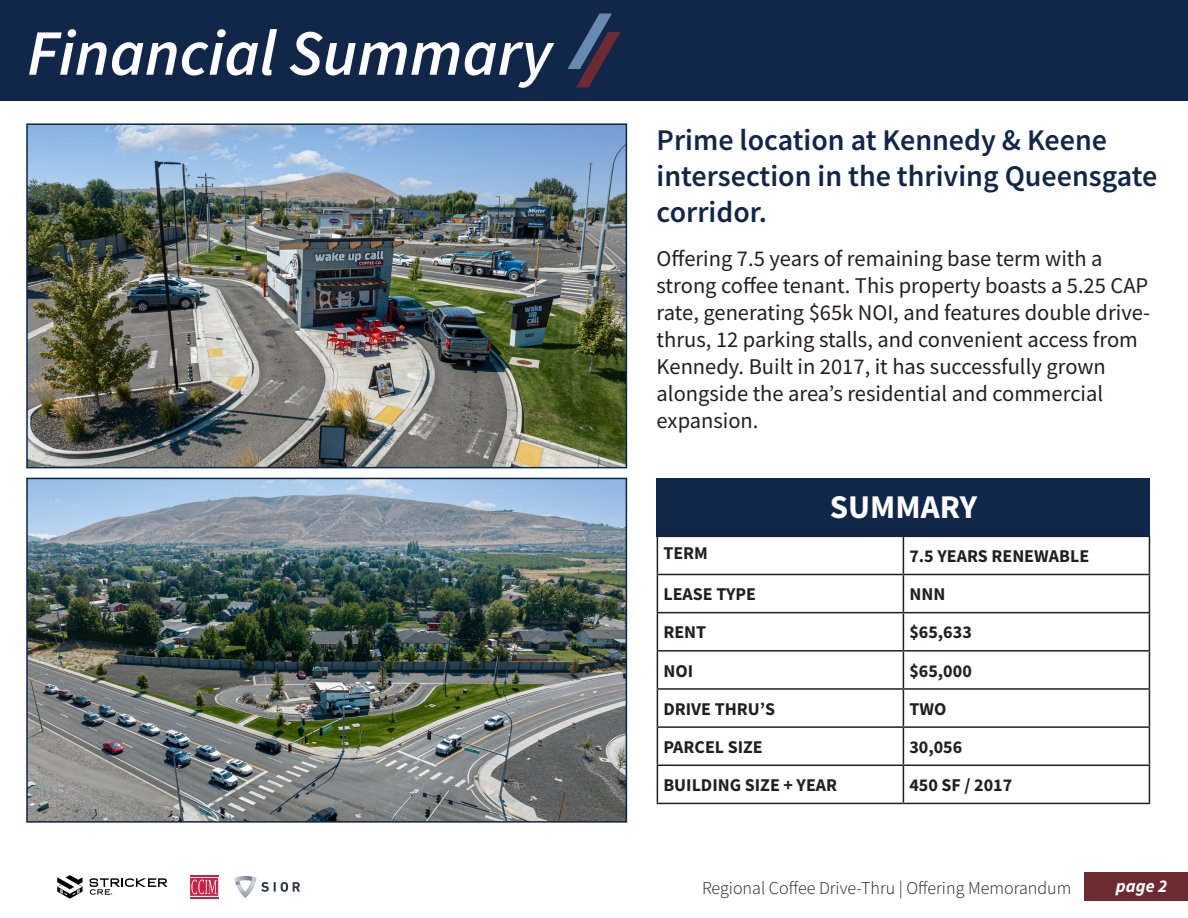
<style>
.page{position:relative;width:1188px;height:918px;background:#fff}
.page>*{position:absolute;margin:0;border:0;box-sizing:border-box;transform-origin:0 0}
.MAIN_HEADING{font:italic 600 64.65px "Source Sans Pro";color:#fff}
.t1{font:700 33.15px "Source Sans Pro";color:#fff}
.TOC_SUB_HEADING{font:600 30px/36px "Source Sans Pro";color:#11274a}
.MAIN_BODY{font:22.5px/27px "Source Sans Pro";color:#231f20}
.t2{font:700 18px "Source Sans Pro";color:#231f20}
.t3{font:300 18px "Source Sans Pro";color:#231f20}
.t4{font:italic 700 18px "Source Sans Pro";color:#fff}
</style>
<div class="page">
<div style="left:1084px;top:873px;width:104px;height:28px;background:#6d2a31"></div>
<svg style="left:57px;top:875px;width:26px;height:24px"></svg>
<svg style="left:90px;top:878px;width:77px;height:17px"></svg>
<hr style="left:190px;top:897px;width:28px;height:2px;background:#cc1f42">
<svg style="left:190px;top:875px;width:28px;height:21px"></svg>
<svg style="left:234px;top:876px;width:66px;height:22px"></svg>
<div style="left:0;top:0;width:1188px;height:101px;background:#11274a"></div>
<svg style="left:567px;top:14px;width:54px;height:73px"></svg>
<img style="left:29px;top:126px;width:595px;height:339px">
<div style="left:26px;top:123px;width:601px;height:345px;border:2px solid #0c2648"></div>
<img style="left:29px;top:481px;width:595px;height:339px">
<div style="left:26px;top:478px;width:601px;height:345px;border:2px solid #0c2648"></div>
<div style="left:657px;top:478px;width:493px;height:59px;background:#11274a"></div>
<hr style="left:657px;top:536px;width:246px;height:1px;background:#231f20">
<hr style="left:657px;top:537px;width:1px;height:37px;background:#231f20">
<hr style="left:903px;top:536px;width:247px;height:1px;background:#231f20">
<hr style="left:903px;top:537px;width:1px;height:37px;background:#231f20">
<hr style="left:1149px;top:537px;width:1px;height:37px;background:#231f20">
<hr style="left:657px;top:574px;width:246px;height:1px;background:#231f20">
<hr style="left:657px;top:575px;width:1px;height:37px;background:#231f20">
<hr style="left:903px;top:574px;width:247px;height:1px;background:#231f20">
<hr style="left:903px;top:575px;width:1px;height:37px;background:#231f20">
<hr style="left:1149px;top:575px;width:1px;height:37px;background:#231f20">
<hr style="left:657px;top:612px;width:246px;height:1px;background:#231f20">
<hr style="left:657px;top:613px;width:1px;height:37px;background:#231f20">
<hr style="left:903px;top:612px;width:247px;height:1px;background:#231f20">
<hr style="left:903px;top:613px;width:1px;height:37px;background:#231f20">
<hr style="left:1149px;top:613px;width:1px;height:37px;background:#231f20">
<hr style="left:657px;top:650px;width:246px;height:2px;background:#231f20">
<hr style="left:657px;top:652px;width:1px;height:36px;background:#231f20">
<hr style="left:903px;top:650px;width:247px;height:2px;background:#231f20">
<hr style="left:903px;top:652px;width:1px;height:36px;background:#231f20">
<hr style="left:1149px;top:652px;width:1px;height:36px;background:#231f20">
<hr style="left:657px;top:688px;width:246px;height:2px;background:#231f20">
<hr style="left:657px;top:690px;width:1px;height:36px;background:#231f20">
<hr style="left:903px;top:688px;width:247px;height:2px;background:#231f20">
<hr style="left:903px;top:690px;width:1px;height:36px;background:#231f20">
<hr style="left:1149px;top:690px;width:1px;height:36px;background:#231f20">
<hr style="left:657px;top:726px;width:246px;height:2px;background:#231f20">
<hr style="left:657px;top:728px;width:1px;height:37px;background:#231f20">
<hr style="left:903px;top:726px;width:247px;height:2px;background:#231f20">
<hr style="left:903px;top:728px;width:1px;height:37px;background:#231f20">
<hr style="left:1149px;top:728px;width:1px;height:37px;background:#231f20">
<hr style="left:657px;top:765px;width:246px;height:1px;background:#231f20">
<hr style="left:657px;top:766px;width:1px;height:37px;background:#231f20">
<hr style="left:903px;top:765px;width:247px;height:1px;background:#231f20">
<hr style="left:903px;top:766px;width:1px;height:37px;background:#231f20">
<hr style="left:1149px;top:766px;width:1px;height:37px;background:#231f20">
<hr style="left:657px;top:803px;width:246px;height:1px;background:#231f20">
<hr style="left:903px;top:803px;width:247px;height:1px;background:#231f20">
<p class="MAIN_HEADING" style="left:27px;top:11px;width:527px">Financial Summary</p>
<p class="TOC_SUB_HEADING" style="left:657px;top:122px;width:502px">Prime location at Kennedy &amp; Keene intersection in the thriving Queensgate corridor.</p>
<p class="MAIN_BODY" style="left:657px;top:245px;width:495px">Offering 7.5 years of remaining base term with a strong coffee tenant. This property boasts a 5.25 CAP rate, generating $65k NOI, and features double drive&shy;thrus, 12 parking stalls, and convenient access from Kennedy. Built in 2017, it has successfully grown alongside the area’s residential and commercial expansion.</p>
<p class="t1" style="left:830px;top:485px;width:149px">SUMMARY</p>
<p class="t2" style="left:663px;top:541px;width:46px">TERM</p>
<p class="t2" style="left:909px;top:544px;width:181px">7.5 YEARS RENEWABLE</p>
<p class="t2" style="left:663px;top:582px;width:94px">LEASE TYPE</p>
<p class="t2" style="left:909px;top:582px;width:37px">NNN</p>
<p class="t2" style="left:663px;top:620px;width:44px">RENT</p>
<p class="t2" style="left:909px;top:620px;width:64px">$65,633</p>
<p class="t2" style="left:663px;top:658px;width:31px">NOI</p>
<p class="t2" style="left:909px;top:658px;width:64px">$65,000</p>
<p class="t2" style="left:663px;top:697px;width:113px">DRIVE THRU’S</p>
<p class="t2" style="left:909px;top:697px;width:38px">TWO</p>
<p class="t2" style="left:663px;top:735px;width:101px">PARCEL SIZE</p>
<p class="t2" style="left:909px;top:735px;width:54px">30,056</p>
<p class="t2" style="left:663px;top:773px;width:175px">BUILDING SIZE + YEAR</p>
<p class="t2" style="left:909px;top:773px;width:104px">450 SF / 2017</p>
<p class="t3" style="left:702px;top:877px;width:371px">Regional Coffee Drive-Thru | Offering Memorandum</p>
<p class="t4" style="left:1116px;top:874px;width:53px">page 2</p>
</div>
